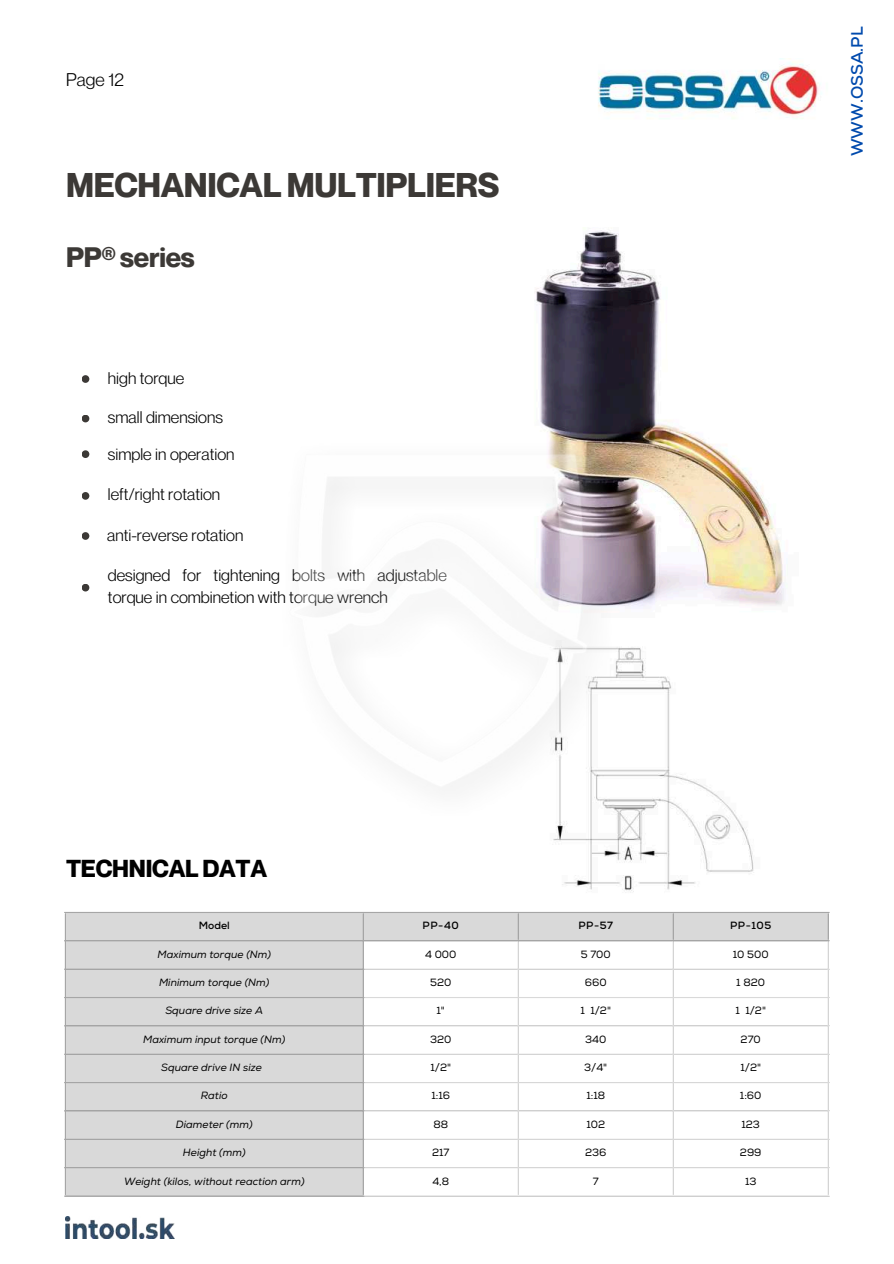
<style>
.page{position:relative;width:894px;height:1264px;background:#fff}
.page>*{position:absolute;margin:0;border:0;box-sizing:border-box;transform-origin:0 0}
.t1{font:700 33.6px "Neue Montreal";letter-spacing:-.01em;color:#3c3936}
.t2{font:700 27.6px "Neue Montreal";letter-spacing:-.01em;color:#3c3936}
.t3{font:700 24px "Neue Montreal";letter-spacing:-.01em;color:#000}
.t4{font:18px "Neue Montreal";color:#000}
.t5{font:16.5px/22.5px "Neue Montreal";color:#000}
.t6{font:700 16.5px "Nexa";color:#004aad}
.t7{font:italic 10.5px "Nexa";color:#000}
.t8{font:10.5px "Nexa";color:#000}
.t9{font:700 10.5px "Nexa";letter-spacing:.055em;color:#000}
</style>
<div class="page">
<img style="left:598px;top:62px;width:224px;height:57px">
<div style="left:82px;top:450px;width:7px;height:8px;background:#3c3936;border-radius:50%"></div>
<div style="left:82px;top:375px;width:7px;height:8px;background:#3c3936;border-radius:50%"></div>
<div style="left:82px;top:532px;width:7px;height:8px;background:#3c3936;border-radius:50%"></div>
<div style="left:82px;top:492px;width:7px;height:8px;background:#3c3936;border-radius:50%"></div>
<img style="left:553px;top:647px;width:201px;height:246px">
<svg style="left:65px;top:913px;width:763px;height:282px"></svg>
<hr style="left:65px;top:913px;width:1px;height:281px;background:#a6a6a6">
<hr style="left:362px;top:913px;width:2px;height:281px;background:#a6a6a6">
<svg style="left:517px;top:913px;width:1px;height:26px"></svg>
<svg style="left:672px;top:913px;width:1px;height:26px"></svg>
<svg style="left:827px;top:913px;width:1px;height:26px"></svg>
<hr style="left:64px;top:911px;width:765px;height:2px;background:#a6a6a6">
<hr style="left:64px;top:940px;width:765px;height:1px;background:#a6a6a6">
<hr style="left:64px;top:968px;width:300px;height:1px;background:#a6a6a6">
<hr style="left:64px;top:996px;width:300px;height:2px;background:#a6a6a6">
<hr style="left:64px;top:1025px;width:300px;height:1px;background:#a6a6a6">
<hr style="left:64px;top:1053px;width:300px;height:1px;background:#a6a6a6">
<hr style="left:64px;top:1082px;width:300px;height:1px;background:#a6a6a6">
<hr style="left:64px;top:1110px;width:300px;height:1px;background:#a6a6a6">
<hr style="left:64px;top:1138px;width:300px;height:1px;background:#a6a6a6">
<hr style="left:64px;top:1167px;width:300px;height:1px;background:#a6a6a6">
<hr style="left:64px;top:1195px;width:300px;height:1px;background:#a6a6a6">
<hr style="left:517px;top:941px;width:1px;height:253px;background:#d9d9d9">
<hr style="left:672px;top:941px;width:1px;height:253px;background:#d9d9d9">
<hr style="left:827px;top:941px;width:1px;height:253px;background:#d9d9d9">
<hr style="left:364px;top:968px;width:465px;height:1px;background:#d9d9d9">
<hr style="left:364px;top:996px;width:465px;height:2px;background:#d9d9d9">
<hr style="left:364px;top:1025px;width:465px;height:1px;background:#d9d9d9">
<hr style="left:364px;top:1053px;width:465px;height:1px;background:#d9d9d9">
<hr style="left:364px;top:1082px;width:465px;height:1px;background:#d9d9d9">
<hr style="left:364px;top:1110px;width:465px;height:1px;background:#d9d9d9">
<hr style="left:364px;top:1138px;width:465px;height:1px;background:#d9d9d9">
<hr style="left:364px;top:1167px;width:465px;height:1px;background:#d9d9d9">
<hr style="left:364px;top:1195px;width:465px;height:1px;background:#d9d9d9">
<div style="left:82px;top:415px;width:7px;height:7px;background:#3c3936;border-radius:50%"></div>
<div style="left:82px;top:584px;width:7px;height:7px;background:#3c3936;border-radius:50%"></div>
<img style="left:535px;top:230px;width:250px;height:377px">
<img style="left:320px;top:443px;width:297px;height:377px">
<img style="left:65px;top:1216px;width:110px;height:22px">
<p class="t4" style="left:66px;top:65px;width:59px">Page 12</p>
<h1 class="t1" style="left:66px;top:157px;width:434px">MECHANICAL MULTIPLIERS</h1>
<h2 class="t2" style="left:66px;top:234px;width:130px">PP® series</h2>
<p class="t5" style="left:108px;top:365px;width:78px">high torque</p>
<p class="t5" style="left:108px;top:404px;width:116px">small dimensions</p>
<p class="t5" style="left:108px;top:441px;width:128px">simple in operation</p>
<p class="t5" style="left:108px;top:481px;width:114px">left/right rotation</p>
<p class="t5" style="left:107px;top:522px;width:138px">anti-reverse rotation</p>
<p class="t5" style="left:108px;top:562px;width:340px">designed for tightening bolts with adjustable torque in combinetion with torque wrench</p>
<p class="t6" style="left:846px;top:156px;width:131px;rotate:-90deg">WWW.OSSA.PL</p>
<h3 class="t3" style="left:66px;top:848px;width:202px">TECHNICAL DATA</h3>
<p class="t9" style="left:199px;top:918px;width:32px">Model</p>
<p class="t9" style="left:422px;top:918px;width:38px">PP-40</p>
<p class="t9" style="left:578px;top:918px;width:36px">PP-57</p>
<p class="t9" style="left:729px;top:918px;width:43px">PP-105</p>
<p class="t7" style="left:157px;top:947px;width:115px">Maximum torque (Nm)</p>
<p class="t8" style="left:425px;top:947px;width:33px">4 000</p>
<p class="t8" style="left:580px;top:947px;width:31px">5 700</p>
<p class="t8" style="left:732px;top:947px;width:37px">10 500</p>
<p class="t7" style="left:159px;top:975px;width:112px">Minimum torque (Nm)</p>
<p class="t8" style="left:430px;top:976px;width:23px">520</p>
<p class="t8" style="left:584px;top:976px;width:23px">660</p>
<p class="t8" style="left:736px;top:976px;width:30px">1 820</p>
<p class="t7" style="left:165px;top:1004px;width:99px">Square drive size A</p>
<p class="t8" style="left:436px;top:1004px;width:10px">1"</p>
<p class="t8" style="left:580px;top:1004px;width:32px">1 1/2"</p>
<p class="t8" style="left:735px;top:1004px;width:32px">1 1/2"</p>
<p class="t7" style="left:143px;top:1032px;width:144px">Maximum input torque (Nm)</p>
<p class="t8" style="left:430px;top:1032px;width:23px">320</p>
<p class="t8" style="left:585px;top:1032px;width:23px">340</p>
<p class="t8" style="left:740px;top:1032px;width:22px">270</p>
<p class="t7" style="left:161px;top:1060px;width:102px">Square drive IN size</p>
<p class="t8" style="left:430px;top:1061px;width:22px">1/2"</p>
<p class="t8" style="left:584px;top:1061px;width:25px">3/4"</p>
<p class="t8" style="left:740px;top:1061px;width:22px">1/2"</p>
<p class="t7" style="left:201px;top:1089px;width:29px">Ratio</p>
<p class="t8" style="left:431px;top:1089px;width:20px">1:16</p>
<p class="t8" style="left:586px;top:1089px;width:20px">1:18</p>
<p class="t8" style="left:739px;top:1089px;width:23px">1:60</p>
<p class="t7" style="left:176px;top:1117px;width:78px">Diameter (mm)</p>
<p class="t8" style="left:433px;top:1117px;width:16px">88</p>
<p class="t8" style="left:586px;top:1117px;width:20px">102</p>
<p class="t8" style="left:741px;top:1117px;width:20px">123</p>
<p class="t7" style="left:183px;top:1145px;width:64px">Height (mm)</p>
<p class="t8" style="left:432px;top:1146px;width:19px">217</p>
<p class="t8" style="left:585px;top:1146px;width:23px">236</p>
<p class="t8" style="left:739px;top:1146px;width:23px">299</p>
<p class="t7" style="left:124px;top:1174px;width:182px">Weight (kilos, without reaction arm)</p>
<p class="t8" style="left:432px;top:1174px;width:18px">4,8</p>
<p class="t8" style="left:592px;top:1174px;width:7px">7</p>
<p class="t8" style="left:744px;top:1174px;width:13px">13</p>
</div>
